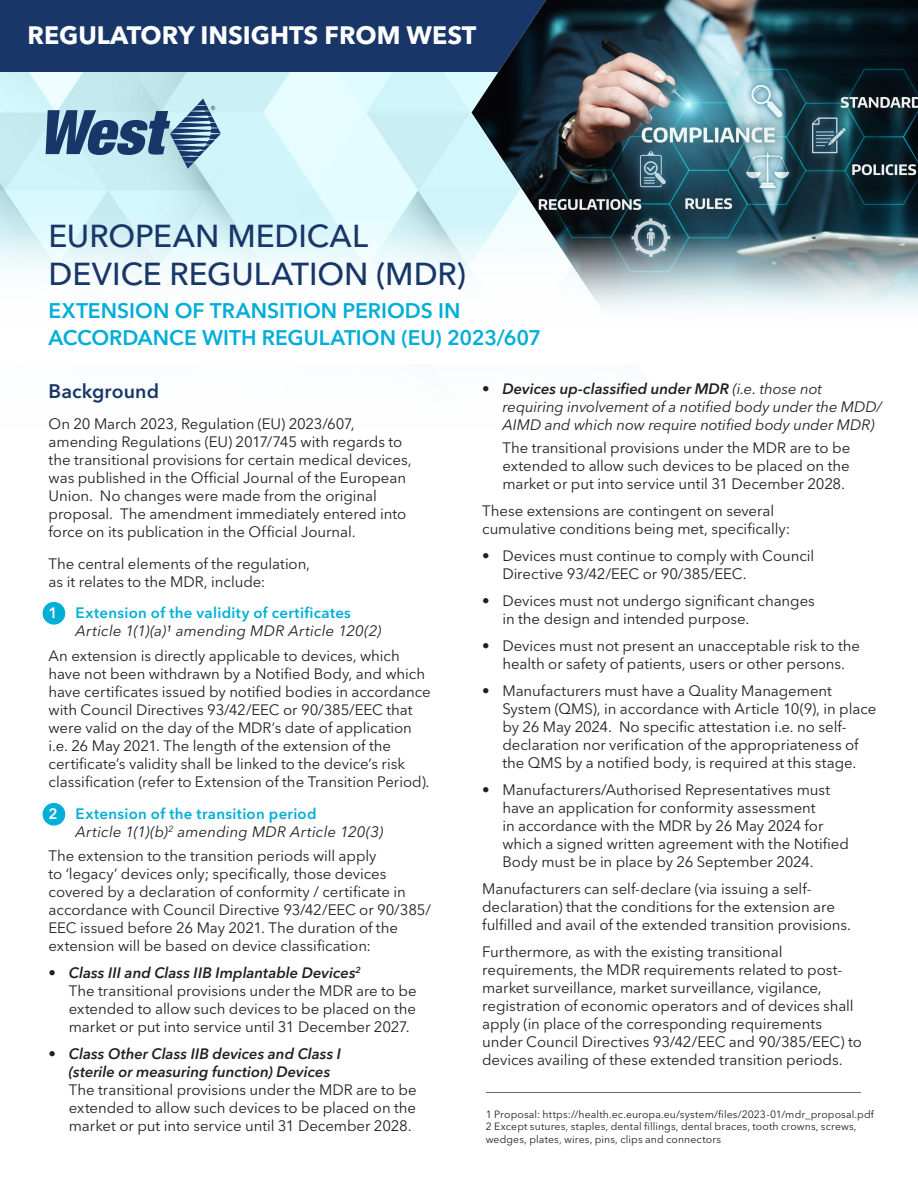
<style>
.page{position:relative;width:918px;height:1188px;background:#fff}
.page>*{position:absolute;margin:0;border:0;box-sizing:border-box;transform-origin:0 0}
.Head{font:500 31.5px/37.5px "Avenir Next LT Pro";color:#183668}
.t1{font:700 24.9px "Avenir Next LT Pro";color:#fff}
.Head-2{font:600 21px/27px "Avenir Next LT Pro";color:#00aed8}
.Reg_Body_Text{font:600 19.5px "Avenir Next LT Pro";letter-spacing:.005em;color:#183668}
.Reg_Body_Text-2{font:15px/18px "Avenir Next LT Pro";letter-spacing:-.005em;color:#231f20}
.Reg_Body_Text-3{font:italic 15px/18px "Avenir Next LT Pro";color:#231f20}
.Reg_Body_Text-4{font:600 15px "Avenir Next LT Pro";letter-spacing:.02em;color:#00aed8}
.Multi_Column_Text{font:10.5px/12.6px "Avenir Next LT Pro";letter-spacing:.01em;color:#231f20}
.s1{color:#fff}
.s2{font-weight:600;font-style:italic}
.s3{font-weight:600}
</style>
<div class="page">
<img style="left:0;top:72px;width:471px;height:151px">
<svg style="left:46px;top:99px;width:175px;height:70px;background:#83a5bc"></svg>
<div style="left:0;top:0;width:471px;height:72px;background:#183668"></div>
<img style="left:471px;top:0;width:447px;height:223px">
<div style="left:43px;top:803px;width:22px;height:23px;background:#00aed8;border-radius:50%"></div>
<div style="left:43px;top:602px;width:22px;height:23px;background:#00aed8;border-radius:50%"></div>
<hr style="left:486px;top:1092px;width:375px;height:1px;background:#63656b">
<svg style="left:0;top:223px;width:918px;height:86px"></svg>
<p class="t1" style="left:28px;top:20px;width:450px">REGULATORY INSIGHTS FROM WEST</p>
<p class="Head" style="left:49px;top:217px;width:419px">EUROPEAN MEDICAL<br>DEVICE REGULATION (MDR)</p>
<p class="Head-2" style="left:49px;top:297px;width:494px">EXTENSION OF TRANSITION PERIODS IN<br>ACCORDANCE WITH REGULATION (EU) 2023/607</p>
<p class="Reg_Body_Text" style="left:49px;top:379px;width:112px">Background</p>
<p class="Reg_Body_Text-2" style="left:49px;top:415px;width:364px">On 20 March 2023, Regulation (EU) 2023/607, amending Regulations (EU) 2017/745 with regards to the transitional provisions for certain medical devices, was published in the Official Journal of the European Union. No changes were made from the original proposal. The amendment immediately entered into force on its publication in the Official Journal.</p>
<p class="Reg_Body_Text-2" style="left:49px;top:555px;width:263px">The central elements of the regulation, as it relates to the MDR, include:</p>
<p class="Reg_Body_Text-4" style="left:49px;top:604px;width:304px"><span class="s1">1</span> Extension of the validity of certificates</p>
<p class="Reg_Body_Text-3" style="left:76px;top:622px;width:307px">Article 1(1)(a)¹ amending MDR Article 120(2)</p>
<p class="Reg_Body_Text-2" style="left:49px;top:647px;width:384px">An extension is directly applicable to devices, which have not been withdrawn by a Notified Body, and which have certificates issued by notified bodies in accordance with Council Directives 93/42/EEC or 90/385/EEC that were valid on the day of the MDR’s date of application i.e. 26 May 2021. The length of the extension of the certificate’s validity shall be linked to the device’s risk classification (refer to Extension of the Transition Period).</p>
<p class="Reg_Body_Text-4" style="left:49px;top:804px;width:269px"><span class="s1">2</span> Extension of the transition period</p>
<p class="Reg_Body_Text-3" style="left:76px;top:822px;width:309px">Article 1(1)(b)<sup>2</sup> amending MDR Article 120(3)</p>
<p class="Reg_Body_Text-2" style="left:49px;top:847px;width:384px">The extension to the transition periods will apply<br>to ‘legacy’ devices only; specifically, those devices covered by a declaration of conformity / certificate in accordance with Council Directive 93/42/EEC or 90/385/ EEC issued before 26 May 2021. The duration of the extension will be based on device classification:</p>
<p class="Reg_Body_Text-2" style="left:69px;top:964px;width:349px;text-indent:-20px"><span class="s2">• Class III and Class IIB Implantable Devices</span><sup>2<br></sup>The transitional provisions under the MDR are to be extended to allow such devices to be placed on the market or put into service until 31 December 2027.</p>
<p class="Reg_Body_Text-2" style="left:69px;top:1045px;width:349px;text-indent:-20px"><span class="s2">• Class Other Class IIB devices and Class I<br>(sterile or measuring function) Devices<br></span>The transitional provisions under the MDR are to be extended to allow such devices to be placed on the market or put into service until 31 December 2028.</p>
<p class="Reg_Body_Text-3" style="left:502px;top:380px;width:381px;text-indent:-20px"><span class="s3">• Devices up-classified under MDR</span> (i.e. those not requiring involvement of a notified body under the MDD/<br>AIMD and which now require notified body under MDR)</p>
<p class="Reg_Body_Text-2" style="left:502px;top:439px;width:349px;text-align:justify">The transitional provisions under the MDR are to be extended to allow such devices to be placed on the market or put into service until 31 December 2028.</p>
<p class="Reg_Body_Text-2" style="left:482px;top:502px;width:310px">These extensions are contingent on several cumulative conditions being met, specifically:</p>
<p class="Reg_Body_Text-2" style="left:502px;top:547px;width:313px;text-indent:-20px">• Devices must continue to comply with Council<br>Directive 93/42/EEC or 90/385/EEC.</p>
<p class="Reg_Body_Text-2" style="left:502px;top:592px;width:314px;text-indent:-20px">• Devices must not undergo significant changes in the design and intended purpose.</p>
<p class="Reg_Body_Text-2" style="left:482px;top:637px;width:379px;text-align:center">• Devices must not present an unacceptable risk to the health or safety of patients, users or other persons.</p>
<p class="Reg_Body_Text-2" style="left:502px;top:682px;width:375px;text-indent:-20px">• Manufacturers must have a Quality Management System (QMS), in accordance with Article 10(9), in place by 26 May 2024. No specific attestation i.e. no self&shy;declaration nor verification of the appropriateness of the QMS by a notified body, is required at this stage.</p>
<p class="Reg_Body_Text-2" style="left:502px;top:781px;width:348px;text-indent:-20px">• Manufacturers/Authorised Representatives must have an application for conformity assessment<br>in accordance with the MDR by 26 May 2024 for which a signed written agreement with the Notified Body must be in place by 26 September 2024.</p>
<p class="Reg_Body_Text-2" style="left:482px;top:880px;width:370px">Manufacturers can self-declare (via issuing a self&shy;declaration) that the conditions for the extension are fulfilled and avail of the extended transition provisions.</p>
<p class="Reg_Body_Text-2" style="left:482px;top:943px;width:381px">Furthermore, as with the existing transitional requirements, the MDR requirements related to post&shy;market surveillance, market surveillance, vigilance, registration of economic operators and of devices shall apply (in place of the corresponding requirements under Council Directives 93/42/EEC and 90/385/EEC) to devices availing of these extended transition periods.</p>
<p class="Multi_Column_Text" style="left:486px;top:1108px;width:390px">1 Proposal: https://health.ec.europa.eu/system/files/2023-01/mdr_proposal.pdf</p>
<p class="Multi_Column_Text" style="left:486px;top:1121px;width:372px">2 Except sutures, staples, dental fillings, dental braces, tooth crowns, screws, wedges, plates, wires, pins, clips and connectors</p>
</div>
